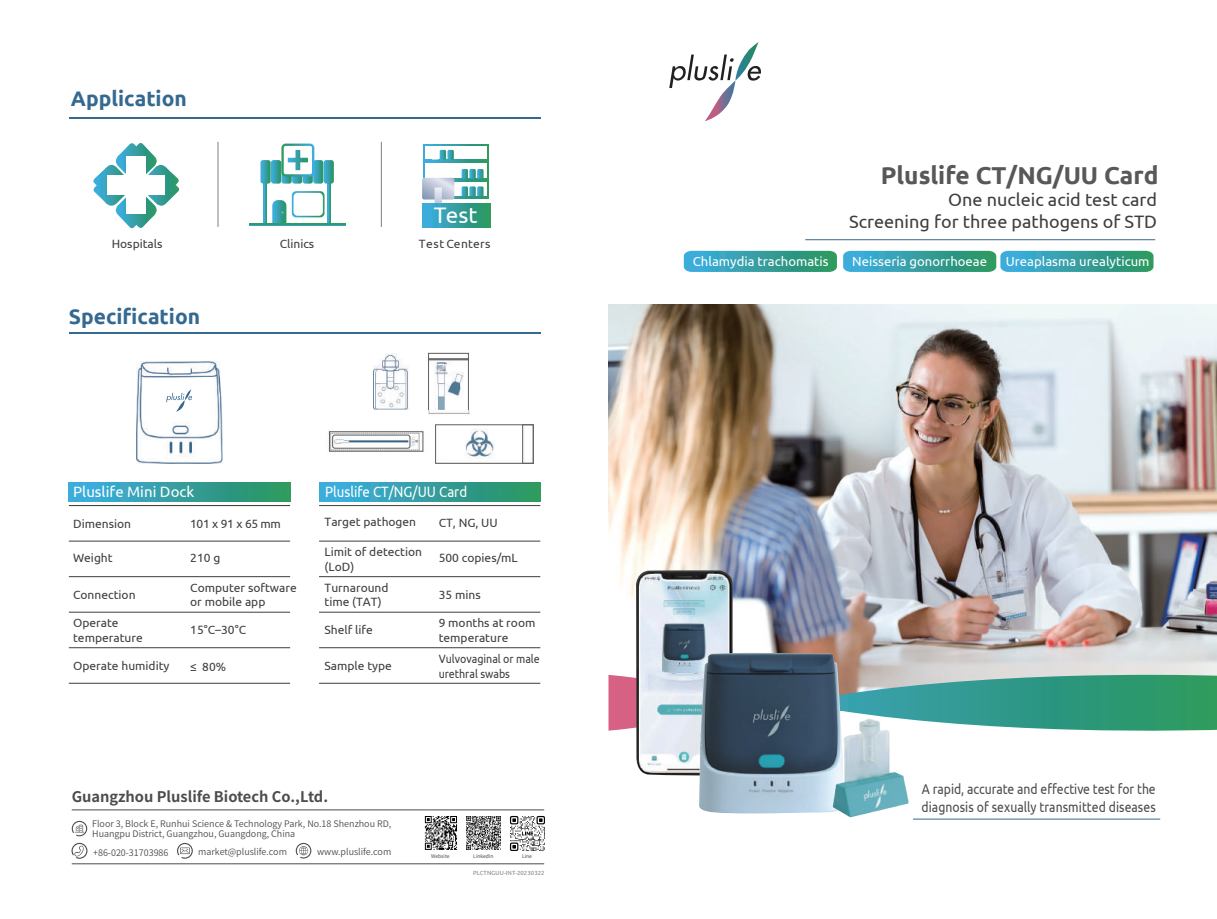
<style>
.page{position:relative;width:1217px;height:919px;background:#fff}
.page>*{position:absolute;margin:0;border:0;box-sizing:border-box;transform-origin:0 0}
.t1{font:700 24.45px "Ubuntu";color:#57585a}
.t2{font:22.5px "Ubuntu";color:#fff}
.t3{font:700 21px "Ubuntu";color:#356990}
.t4{font:18px/21.6px "Ubuntu";color:#3e3e3f;text-align:right}
.t5{font:15px "Ubuntu";color:#fff;scale:.89 1}
.t6{font:15px "Ubuntu";color:#fff}
.t7{font:700 14.7px "Source Han Sans CN";color:#4b4c4d}
.t8{font:14.25px/17.1px "Ubuntu";letter-spacing:.005em;color:#4d4c4a;scale:.85 1}
.t9{font:13.05px "Ubuntu";color:#fff}
.t10{font:12px/14.4px "Ubuntu";color:#3e3e3f}
.t11{font:12px/14.4px "Ubuntu";color:#3e3e3f;scale:.89 1}
.t12{font:12px "Ubuntu";letter-spacing:.035em;color:#3e3e3f}
.t13{font:9px/10.8px "Source Han Sans CN";color:#4b4c4d}
.t14{font:6px "Ubuntu";letter-spacing:.01em;color:#808285}
.t15{font:4.95px "Source Han Sans SC";color:#4b4c4d}
</style>
<div class="page">
<img style="left:608px;top:304px;width:608px;height:370px">
<svg style="left:608px;top:674px;width:608px;height:57px;background:#559f8d"></svg>
<hr style="left:69px;top:505px;width:221px;height:1px;background:#373331">
<hr style="left:69px;top:541px;width:221px;height:1px;background:#3e3e3f">
<hr style="left:69px;top:576px;width:221px;height:1px;background:#3e3e3f">
<hr style="left:69px;top:612px;width:221px;height:1px;background:#3e3e3f">
<hr style="left:69px;top:647px;width:221px;height:1px;background:#3e3e3f">
<hr style="left:69px;top:683px;width:221px;height:1px;background:#3e3e3f">
<svg style="left:669px;top:42px;width:92px;height:79px"></svg>
<hr style="left:805px;top:239px;width:349px;height:1px;background:#356990">
<hr style="left:69px;top:332px;width:471px;height:2px;background:#356990">
<div style="left:319px;top:482px;width:221px;height:19px;background:linear-gradient(to right,#3dade5,#2b935b)"></div>
<div style="left:69px;top:482px;width:221px;height:19px;background:linear-gradient(to right,#3dade5,#2b935b)"></div>
<img style="left:136px;top:361px;width:87px;height:102px">
<img style="left:373px;top:353px;width:96px;height:57px">
<div style="left:428px;top:353px;width:40px;height:6px;border:1px solid #605e61"></div>
<div style="left:428px;top:359px;width:40px;height:55px;border:1px solid #605e61"></div>
<hr style="left:428px;top:359px;width:40px;height:1px;background:#605e61">
<img style="left:328px;top:410px;width:205px;height:54px">
<div style="left:329px;top:431px;width:94px;height:20px;border:1px solid #605e61"></div>
<div style="left:330px;top:433px;width:89px;height:17px;border:1px dashed #605e61"></div>
<div style="left:332px;top:435px;width:78px;height:13px;border:1px solid #605e61;border-radius:2px"></div>
<div style="left:435px;top:424px;width:98px;height:39px;border:1px solid #605e61"></div>
<div style="left:522px;top:424px;width:11px;height:39px;border:1px solid #605e61"></div>
<hr style="left:319px;top:505px;width:221px;height:1px;background:#3e3e3f">
<hr style="left:319px;top:541px;width:221px;height:1px;background:#3e3e3f">
<hr style="left:319px;top:576px;width:221px;height:1px;background:#3e3e3f">
<hr style="left:319px;top:612px;width:221px;height:1px;background:#3e3e3f">
<hr style="left:319px;top:647px;width:221px;height:1px;background:#3e3e3f">
<hr style="left:319px;top:683px;width:221px;height:1px;background:#3e3e3f">
<svg style="left:683px;top:251px;width:153px;height:21px;background:#37a1a1"></svg>
<svg style="left:843px;top:251px;width:310px;height:21px;background:#39a2a2"></svg>
<hr style="left:69px;top:117px;width:471px;height:1px;background:#356990">
<svg style="left:166px;top:389px;width:26px;height:22px"></svg>
<hr style="left:218px;top:142px;width:1px;height:85px;background:#7f8184">
<hr style="left:381px;top:142px;width:1px;height:85px;background:#7f8184">
<svg style="left:423px;top:144px;width:66px;height:54px"></svg>
<div style="left:425px;top:146px;width:61px;height:50px;background:#fff"></div>
<svg style="left:425px;top:160px;width:61px;height:2px"></svg>
<svg style="left:454px;top:179px;width:32px;height:2px"></svg>
<svg style="left:439px;top:150px;width:15px;height:9px"></svg>
<svg style="left:461px;top:169px;width:22px;height:10px"></svg>
<svg style="left:461px;top:186px;width:22px;height:10px"></svg>
<svg style="left:422px;top:178px;width:32px;height:25px"></svg>
<div style="left:422px;top:203px;width:68px;height:24px;background:linear-gradient(to right,#3eade6,#2b935f)"></div>
<svg style="left:93px;top:143px;width:87px;height:86px"></svg>
<div style="left:107px;top:175px;width:58px;height:20px;background:#fff"></div>
<div style="left:126px;top:156px;width:20px;height:58px;background:#fff"></div>
<svg style="left:292px;top:191px;width:32px;height:26px"></svg>
<svg style="left:272px;top:200px;width:14px;height:23px"></svg>
<svg style="left:264px;top:184px;width:2px;height:39px"></svg>
<svg style="left:327px;top:184px;width:3px;height:39px"></svg>
<svg style="left:249px;top:223px;width:96px;height:3px"></svg>
<svg style="left:260px;top:143px;width:74px;height:41px"></svg>
<hr style="left:912px;top:818px;width:247px;height:1px;background:#356990">
<img style="left:636px;top:570px;width:96px;height:206px">
<img style="left:662px;top:623px;width:44px;height:49px">
<img style="left:699px;top:652px;width:143px;height:161px">
<img style="left:826px;top:716px;width:86px;height:102px">
<svg style="left:72px;top:820px;width:15px;height:16px"></svg>
<svg style="left:71px;top:842px;width:16px;height:16px"></svg>
<svg style="left:177px;top:842px;width:16px;height:16px"></svg>
<hr style="left:72px;top:809px;width:472px;height:1px;background:#4b4c4d">
<hr style="left:72px;top:863px;width:472px;height:1px;background:#4b4c4d">
<svg style="left:296px;top:842px;width:15px;height:16px"></svg>
<img style="left:424px;top:816px;width:33px;height:34px">
<img style="left:466px;top:816px;width:34px;height:33px">
<img style="left:509px;top:815px;width:35px;height:35px">
<h3 class="t3" style="left:71px;top:86px;width:117px">Application</h3>
<p class="t10" style="left:112px;top:236px;width:52px">Hospitals</p>
<p class="t10" style="left:280px;top:236px;width:36px">Clinics</p>
<h3 class="t3" style="left:69px;top:304px;width:133px">Specification</h3>
<h2 class="t2" style="left:434px;top:201px;width:45px">Test</h2>
<p class="t12" style="left:419px;top:236px;width:73px">Test Centers</p>
<p class="t6" style="left:73px;top:482px;width:123px">Pluslife Mini Dock</p>
<p class="t5" style="left:325px;top:482px;width:161px">Pluslife CT/NG/UU Card</p>
<p class="t10" style="left:73px;top:515px;width:59px">Dimension</p>
<p class="t10" style="left:73px;top:550px;width:41px">Weight</p>
<p class="t10" style="left:73px;top:587px;width:64px">Connection</p>
<p class="t10" style="left:73px;top:615px;width:71px">Operate temperature</p>
<p class="t10" style="left:73px;top:657px;width:98px">Operate humidity</p>
<p class="t10" style="left:324px;top:514px;width:93px">Target pathogen</p>
<p class="t10" style="left:324px;top:544px;width:99px">Limit of detection (LoD)</p>
<p class="t10" style="left:324px;top:579px;width:66px">Turnaround time (TAT)</p>
<p class="t10" style="left:324px;top:622px;width:50px">Shelf life</p>
<p class="t10" style="left:324px;top:657px;width:69px">Sample type</p>
<p class="t10" style="left:438px;top:515px;width:60px">CT, NG, UU</p>
<p class="t10" style="left:438px;top:550px;width:81px">500 copies/mL</p>
<p class="t10" style="left:438px;top:586px;width:43px">35 mins</p>
<p class="t10" style="left:438px;top:615px;width:98px">9 months at room temperature</p>
<p class="t11" style="left:438px;top:651px;width:115px">Vulvovaginal or male urethral swabs</p>
<p class="t10" style="left:190px;top:515px;width:92px">101 x 91 x 65 mm</p>
<p class="t10" style="left:190px;top:550px;width:32px">210 g</p>
<p class="t10" style="left:190px;top:579px;width:108px">Computer software or mobile app</p>
<p class="t10" style="left:190px;top:622px;width:57px">15°C–30°C</p>
<p class="t10" style="left:190px;top:659px;width:37px">≤ 80%</p>
<p class="t7" style="left:72px;top:788px;width:258px">Guangzhou Pluslife Biotech Co.,Ltd.</p>
<p class="t13" style="left:92px;top:818px;width:300px">Floor 3, Block E, Runhui Science &amp; Technology Park, No.18 Shenzhou RD,<br>Huangpu District, Guangzhou, Guangdong, China</p>
<p class="t13" style="left:93px;top:847px;width:77px">+86-020-31703986</p>
<p class="t13" style="left:198px;top:846px;width:90px">market@pluslife.com</p>
<p class="t13" style="left:317px;top:846px;width:76px">www.pluslife.com</p>
<p class="t15" style="left:431px;top:853px;width:20px">Website</p>
<p class="t15" style="left:473px;top:853px;width:22px">LinkedIn</p>
<p class="t15" style="left:522px;top:853px;width:11px">Line</p>
<p class="t14" style="left:473px;top:869px;width:73px">PLCTNGUU-INT-20230322</p>
<h1 class="t1" style="left:880px;top:160px;width:279px">Pluslife CT/NG/UU Card</h1>
<h3 class="t4" style="left:849px;top:189px;width:309px">One nucleic acid test card<br>Screening for three pathogens of STD</h3>
<p class="t9" style="left:692px;top:253px;width:137px">Chlamydia trachomatis</p>
<p class="t9" style="left:852px;top:253px;width:136px">Neisseria gonorrhoeae</p>
<p class="t9" style="left:1005px;top:253px;width:145px">Ureaplasma urealyticum</p>
<p class="t8" style="left:921px;top:780px;width:277px">A rapid, accurate and effective test for the diagnosis of sexually transmitted diseases</p>
</div>
